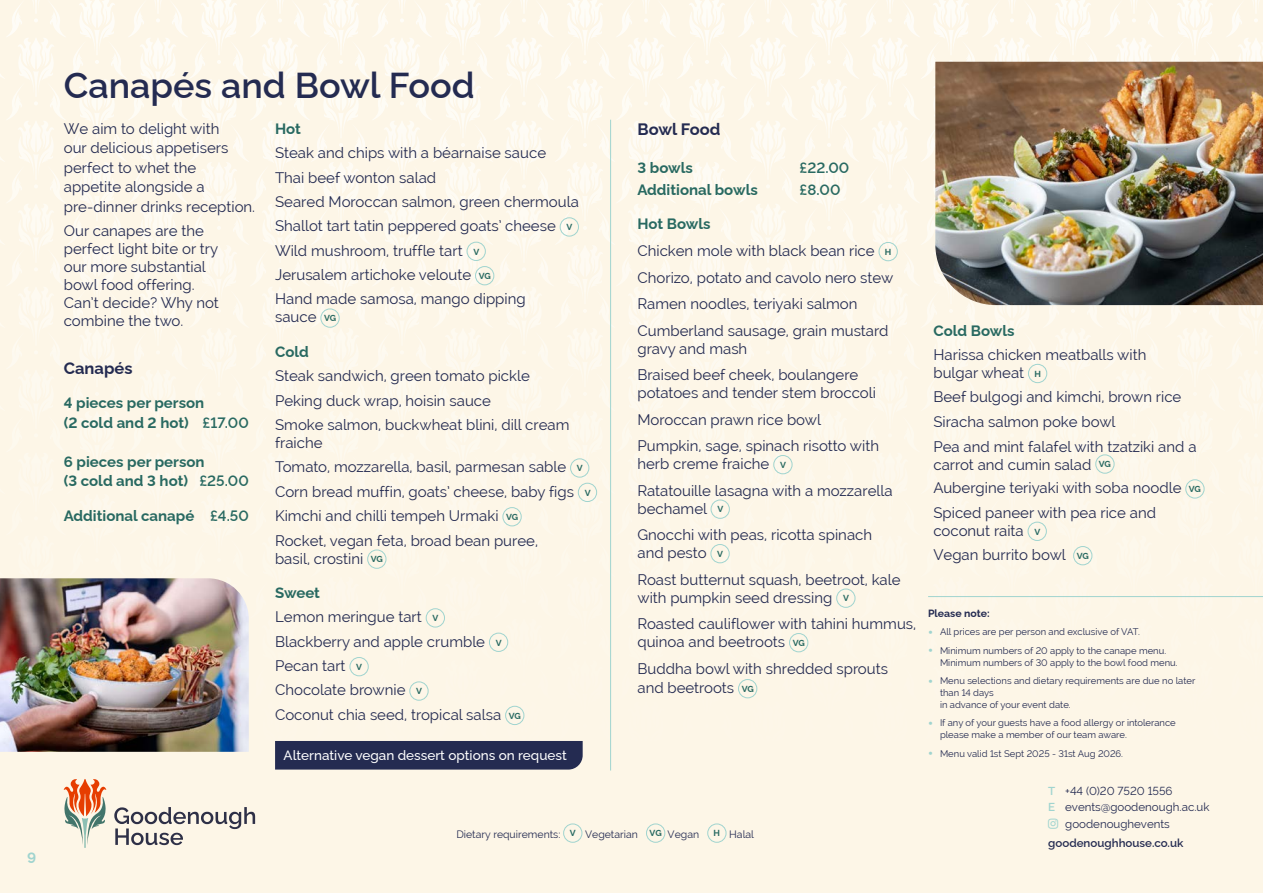
<style>
.page{position:relative;width:1263px;height:893px;background:#fdf6e7}
.page>*{position:absolute;margin:0;border:0;box-sizing:border-box;transform-origin:0 0}
.t1{font:600 36px "Raleway";color:#242b51}
.t2{font:700 16.5px "Raleway";color:#242b51}
.t3{font:15px/24.5px "Raleway";color:#242b51}
.t4{font:700 15px/19.5px "Raleway";color:#286961}
.t5{font:600 15px "Raleway";color:#286961}
.t6{font:700 15px "Raleway";color:#a0d4cf}
.t7{font:500 13.5px "Raleway";color:#fff}
.t8{font:11.55px "Raleway";color:#242b51}
.t9{font:600 11.55px "Raleway";color:#242b51}
.t10{font:10.5px "Raleway";color:#242b51}
.t11{font:700 10.5px "Raleway";color:#242b51}
.t12{font:9.45px/12px "Raleway";color:#242b51}
.s1{font-weight:600}
.s2{font-weight:700;font-size:8.7px;color:#286961}
.s3{font-weight:700;color:#286961}
.s4{font-weight:900;font-size:13.5px;color:#a0d4cf}
.s5{font-weight:600;color:#a0d4cf}
</style>
<div class="page">
<div style="left:560px;top:217px;width:19px;height:20px;border:1px solid #a0d4cf;border-radius:50%"></div>
<div style="left:467px;top:242px;width:19px;height:19px;border:1px solid #a0d4cf;border-radius:50%"></div>
<div style="left:475px;top:266px;width:19px;height:19px;border:1px solid #a0d4cf;border-radius:50%"></div>
<div style="left:320px;top:308px;width:20px;height:20px;border:1px solid #a0d4cf;border-radius:50%"></div>
<div style="left:570px;top:458px;width:19px;height:20px;border:1px solid #a0d4cf;border-radius:50%"></div>
<div style="left:578px;top:483px;width:19px;height:19px;border:1px solid #a0d4cf;border-radius:50%"></div>
<div style="left:502px;top:507px;width:20px;height:19px;border:1px solid #a0d4cf;border-radius:50%"></div>
<div style="left:367px;top:549px;width:19px;height:20px;border:1px solid #a0d4cf;border-radius:50%"></div>
<div style="left:426px;top:608px;width:19px;height:19px;border:1px solid #a0d4cf;border-radius:50%"></div>
<div style="left:489px;top:633px;width:19px;height:19px;border:1px solid #a0d4cf;border-radius:50%"></div>
<div style="left:349px;top:657px;width:20px;height:19px;border:1px solid #a0d4cf;border-radius:50%"></div>
<div style="left:409px;top:681px;width:20px;height:20px;border:1px solid #a0d4cf;border-radius:50%"></div>
<div style="left:505px;top:706px;width:19px;height:19px;border:1px solid #a0d4cf;border-radius:50%"></div>
<hr style="left:610px;top:120px;width:1px;height:650px;background:#a0d4cf">
<hr style="left:928px;top:596px;width:335px;height:1px;background:#a0d4cf">
<img style="left:0;top:578px;width:249px;height:174px">
<svg style="left:114px;top:807px;width:141px;height:38px"></svg>
<svg style="left:64px;top:779px;width:42px;height:69px"></svg>
<div style="left:563px;top:823px;width:19px;height:20px;border:1px solid #a0d4cf;border-radius:50%"></div>
<div style="left:646px;top:823px;width:19px;height:20px;border:1px solid #a0d4cf;border-radius:50%"></div>
<div style="left:707px;top:823px;width:19px;height:20px;border:1px solid #a0d4cf;border-radius:50%"></div>
<div style="left:878px;top:242px;width:20px;height:19px;border:1px solid #a0d4cf;border-radius:50%"></div>
<div style="left:773px;top:455px;width:19px;height:19px;border:1px solid #a0d4cf;border-radius:50%"></div>
<div style="left:710px;top:499px;width:20px;height:20px;border:1px solid #a0d4cf;border-radius:50%"></div>
<div style="left:710px;top:544px;width:20px;height:19px;border:1px solid #a0d4cf;border-radius:50%"></div>
<div style="left:836px;top:588px;width:19px;height:20px;border:1px solid #a0d4cf;border-radius:50%"></div>
<div style="left:789px;top:633px;width:19px;height:19px;border:1px solid #a0d4cf;border-radius:50%"></div>
<div style="left:738px;top:679px;width:19px;height:19px;border:1px solid #a0d4cf;border-radius:50%"></div>
<div style="left:1028px;top:364px;width:19px;height:19px;border:1px solid #a0d4cf;border-radius:50%"></div>
<div style="left:1095px;top:454px;width:19px;height:20px;border:1px solid #a0d4cf;border-radius:50%"></div>
<div style="left:1185px;top:479px;width:19px;height:20px;border:1px solid #a0d4cf;border-radius:50%"></div>
<div style="left:1027px;top:522px;width:20px;height:19px;border:1px solid #a0d4cf;border-radius:50%"></div>
<div style="left:1073px;top:546px;width:19px;height:19px;border:1px solid #a0d4cf;border-radius:50%"></div>
<img style="left:935px;top:62px;width:328px;height:243px">
<div style="left:275px;top:741px;width:308px;height:29px;background:#242b51"></div>
<p class="t6" style="left:27px;top:846px;width:11px">9</p>
<h1 class="t1" style="left:64px;top:57px;width:412px">Canapés and Bowl Food</h1>
<p class="t3" style="left:64px;top:119px;width:193px;line-height:19.5px">We aim to delight with<br>our delicious appetisers perfect to whet the appetite alongside a pre-dinner drinks reception.</p>
<p class="t3" style="left:64px;top:222px;width:157px;line-height:18px">Our canapes are the perfect light bite or try our more substantial bowl food offering.<br>Can’t decide? Why not combine the two.</p>
<p class="t2" style="left:64px;top:355px;width:70px">Canapés</p>
<p class="t4" style="left:64px;top:392px;width:186px">4 pieces per person<br>(2 cold and 2 hot) <span class="s1">£17.00</span></p>
<p class="t4" style="left:64px;top:450px;width:186px">6 pieces per person<br>(3 cold and 3 hot) <span class="s1">£25.00</span></p>
<p class="t4" style="left:64px;top:504px;width:186px">Additional canapé <span class="s1">£4.50</span></p>
<p class="t4" style="left:275px;top:117px;width:27px">Hot</p>
<p class="t3" style="left:275px;top:141px;width:305px">Steak and chips with a béarnaise sauce Thai beef wonton salad<br>Seared Moroccan salmon, green chermoula Shallot tart tatin peppered goats’ cheese <span class="s2">V </span>Wild mushroom, truffle tart <span class="s2">V<br></span>Jerusalem artichoke veloute <span class="s2">VG<br></span>Hand made samosa, mango dipping</p>
<p class="t3" style="left:275px;top:305px;width:62px">sauce <span class="s2">VG</span></p>
<p class="t4" style="left:275px;top:340px;width:35px">Cold</p>
<p class="t3" style="left:275px;top:364px;width:296px">Steak sandwich, green tomato pickle<br>Peking duck wrap, hoisin sauce<br>Smoke salmon, buckwheat blini, dill cream</p>
<p class="t3" style="left:275px;top:430px;width:317px">fraiche<br>Tomato, mozzarella, basil, parmesan sable <span class="s2">V </span>Corn bread muffin, goats’ cheese, baby figs <span class="s2">V </span>Kimchi and chilli tempeh Urmaki <span class="s2">VG<br></span>Rocket, vegan feta, broad bean puree,</p>
<p class="t3" style="left:275px;top:546px;width:109px">basil, crostini <span class="s2">VG</span></p>
<p class="t3" style="left:275px;top:580px;width:247px"><span class="s3">Sweet<br></span>Lemon meringue tart <span class="s2">V<br></span>Blackberry and apple crumble <span class="s2">V<br></span>Pecan tart <span class="s2">V<br></span>Chocolate brownie <span class="s2">V<br></span>Coconut chia seed, tropical salsa <span class="s2">VG</span></p>
<p class="t7" style="left:284px;top:745px;width:285px">Alternative vegan dessert options on request</p>
<p class="t2" style="left:637px;top:117px;width:85px">Bowl Food</p>
<p class="t4" style="left:637px;top:156px;width:57px">3 bowls</p>
<p class="t5" style="left:799px;top:156px;width:51px">£22.00</p>
<p class="t4" style="left:637px;top:179px;width:122px">Additional bowls</p>
<p class="t5" style="left:799px;top:178px;width:42px">£8.00</p>
<p class="t3" style="left:637px;top:211px;width:257px;line-height:26.5px"><span class="s3">Hot Bowls<br></span>Chicken mole with black bean rice <span class="s2">H<br></span>Chorizo, potato and cavolo nero stew<br>Ramen noodles, teriyaki salmon<br>Cumberland sausage, grain mustard</p>
<p class="t3" style="left:637px;top:335px;width:222px;line-height:26.5px">gravy and mash<br>Braised beef cheek, boulangere</p>
<p class="t3" style="left:637px;top:379px;width:243px;line-height:26.5px">potatoes and tender stem broccoli<br>Moroccan prawn rice bowl<br>Pumpkin, sage, spinach risotto with</p>
<p class="t3" style="left:637px;top:450px;width:257px;line-height:26.5px">herb creme fraiche <span class="s2">V<br></span>Ratatouille lasagna with a mozzarella</p>
<p class="t3" style="left:637px;top:495px;width:236px;line-height:26.5px">bechamel <span class="s2">V<br></span>Gnocchi with peas, ricotta spinach</p>
<p class="t3" style="left:637px;top:539px;width:265px;line-height:26.5px">and pesto <span class="s2">V<br></span>Roast butternut squash, beetroot, kale</p>
<p class="t3" style="left:637px;top:584px;width:280px;line-height:26.5px">with pumpkin seed dressing <span class="s2">V<br></span>Roasted cauliflower with tahini hummus,</p>
<p class="t3" style="left:637px;top:628px;width:252px;line-height:26.5px">quinoa and beetroots <span class="s2">VG<br></span>Buddha bowl with shredded sprouts</p>
<p class="t3" style="left:637px;top:675px;width:118px">and beetroots <span class="s2">VG</span></p>
<p class="t10" style="left:456px;top:828px;width:244px">Dietary requirements: <span class="s2">V</span> Vegetarian <span class="s2">VG</span> Vegan</p>
<p class="t10" style="left:714px;top:828px;width:42px"><span class="s2">H</span> Halal</p>
<p class="t4" style="left:933px;top:319px;width:83px">Cold Bowls</p>
<p class="t3" style="left:933px;top:346px;width:214px;line-height:18px">Harissa chicken meatballs with bulgar wheat <span class="s2">H</span></p>
<p class="t3" style="left:933px;top:384px;width:265px;line-height:24.9px">Beef bulgogi and kimchi, brown rice<br>Siracha salmon poke bowl<br>Pea and mint falafel with tzatziki and a</p>
<p class="t3" style="left:933px;top:453px;width:269px;line-height:23.9px">carrot and cumin salad <sup>VG<br></sup>Aubergine teriyaki with soba noodle <span class="s2">VG<br></span>Spiced paneer with pea rice and</p>
<p class="t3" style="left:933px;top:518px;width:157px">coconut raita <span class="s2">V<br></span>Vegan burrito bowl <span class="s2">VG</span></p>
<p class="t11" style="left:928px;top:605px;width:63px">Please note:</p>
<p class="t12" style="left:928px;top:626px;width:213px"><span class="s4">•</span> All prices are per person and exclusive of VAT.</p>
<p class="t12" style="left:940px;top:644px;width:239px;text-indent:-12px"><span class="s4">•</span> Minimum numbers of 20 apply to the canape menu.<br>Minimum numbers of 30 apply to the bowl food menu.</p>
<p class="t12" style="left:940px;top:675px;width:257px;text-indent:-12px"><span class="s4">•</span> Menu selections and dietary requirements are due no later than 14 days<br>in advance of your event date.</p>
<p class="t12" style="left:940px;top:717px;width:237px;text-indent:-12px"><span class="s4">•</span> If any of your guests have a food allergy or intolerance please make a member of our team aware.</p>
<p class="t12" style="left:928px;top:747px;width:196px"><span class="s4">•</span> Menu valid 1st Sept 2025 - 31st Aug 2026.</p>
<p class="t8" style="left:1048px;top:784px;width:126px"><span class="s5">T</span> +44 (0)20 7520 1556</p>
<p class="t8" style="left:1048px;top:800px;width:163px"><span class="s5">E</span> events@goodenough.ac.uk</p>
<p class="t8" style="left:1065px;top:817px;width:106px">goodenoughevents</p>
<p class="t9" style="left:1048px;top:834px;width:137px">goodenoughhouse.co.uk</p>
</div>
